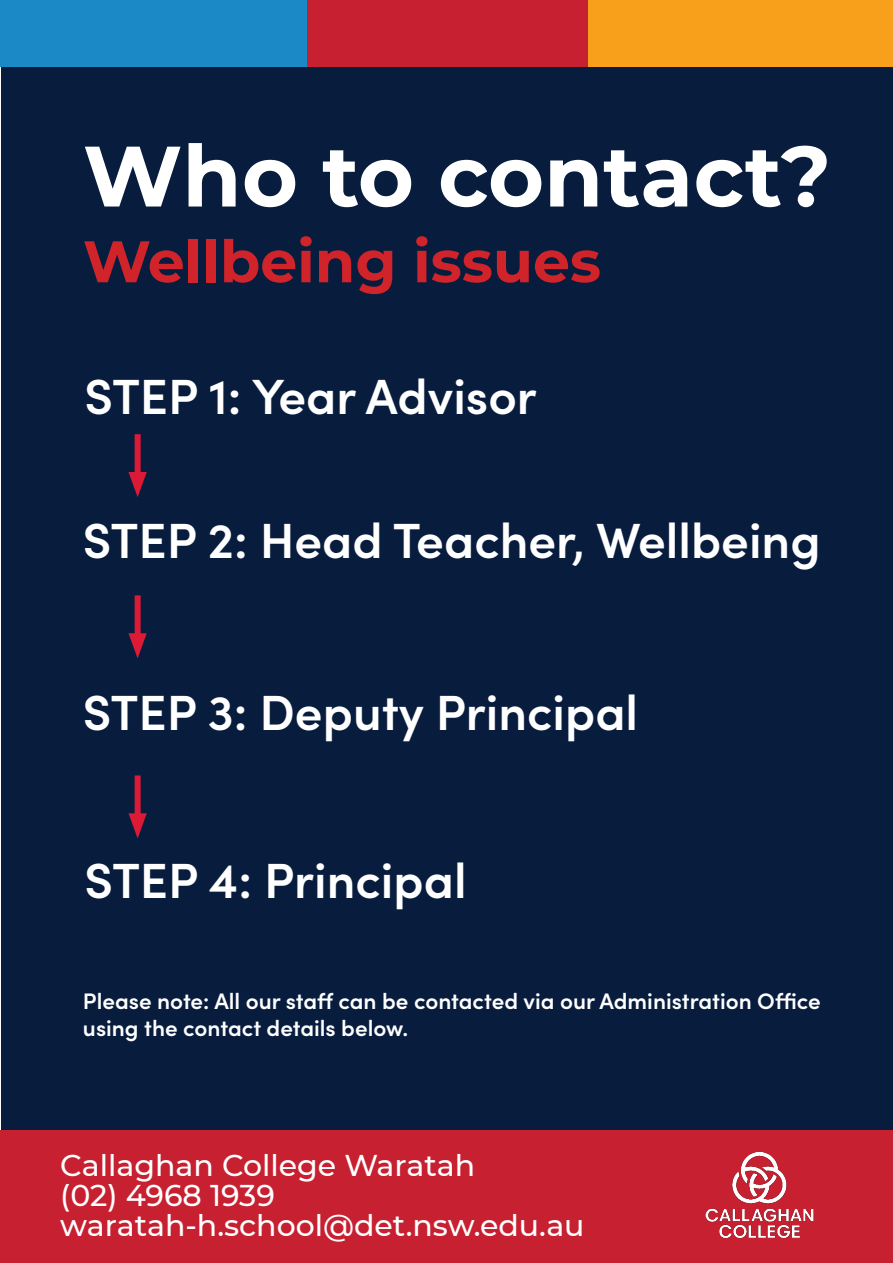
<style>
.page{position:relative;width:893px;height:1263px;background:#fff}
.page>*{position:absolute;margin:0;border:0;box-sizing:border-box;transform-origin:0 0}
.t1{font:700 85.5px "Montserrat";color:#fff}
.t2{font:700 58.5px "Montserrat";color:#d1232a}
.t3{font:600 49.5px "Sofia Pro";color:#fff}
.t4{font:500 30px "Montserrat";color:#fff}
.t5{font:600 22.5px/27px "Sofia Pro";color:#fff}
</style>
<div class="page">
<div style="left:1px;top:9px;width:892px;height:1254px;background:#081d3e"></div>
<div style="left:0;top:0;width:893px;height:66px;background:#1b89c5"></div>
<div style="left:308px;top:0;width:585px;height:66px;background:#c72031"></div>
<div style="left:588px;top:0;width:305px;height:66px;background:#f89f1c"></div>
<div style="left:0;top:1130px;width:893px;height:133px;background:#c72031"></div>
<img style="left:705px;top:1152px;width:109px;height:87px">
<div style="left:135px;top:434px;width:6px;height:48px;background:#dc1a36"></div>
<svg style="left:128px;top:472px;width:19px;height:25px"></svg>
<div style="left:135px;top:595px;width:6px;height:49px;background:#dc1a36"></div>
<svg style="left:128px;top:633px;width:19px;height:25px"></svg>
<div style="left:135px;top:775px;width:6px;height:49px;background:#dc1a36"></div>
<svg style="left:128px;top:813px;width:19px;height:25px"></svg>
<p class="t1" style="left:83px;top:114px;width:750px">Who to contact?</p>
<p class="t2" style="left:83px;top:219px;width:520px">Wellbeing issues</p>
<p class="t3" style="left:84px;top:359px;width:454px">STEP 1: Year Advisor</p>
<p class="t3" style="left:83px;top:503px;width:739px">STEP 2: Head Teacher, Wellbeing</p>
<p class="t3" style="left:83px;top:676px;width:557px">STEP 3: Deputy Principal</p>
<p class="t3" style="left:84px;top:843px;width:384px">STEP 4: Principal</p>
<p class="t5" style="left:83px;top:985px;width:739px">Please note: All our staff can be contacted via our Administration Office using the contact details below.</p>
<p class="t4" style="left:60px;top:1144px;width:416px">Callaghan College Waratah</p>
<p class="t4" style="left:60px;top:1174px;width:216px">(02) 4968 1939</p>
<p class="t4" style="left:60px;top:1204px;width:526px">waratah-h.school@det.nsw.edu.au</p>
</div>
